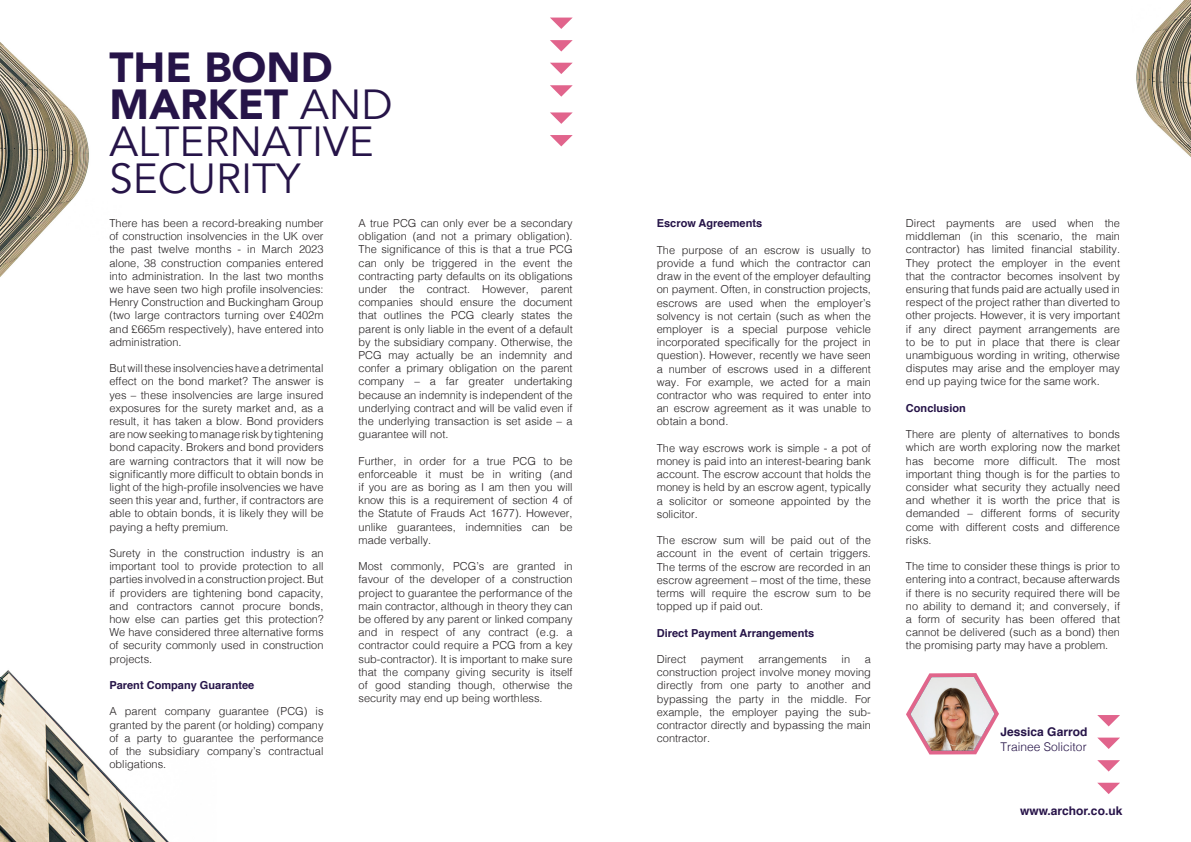
<style>
.page{position:relative;width:1191px;height:842px;background:#fff}
.page>*{position:absolute;margin:0;border:0;box-sizing:border-box;transform-origin:0 0}
.t1{font:42px/37px "Avenir";color:#261448}
.t2{font:700 12px "Helvetica";color:#271349}
.t3{font:300 12px "Helvetica";color:#261448}
.t4{font:700 12px "Helvetica";color:#261448}
.t5{font:300 11px/13.2px "Helvetica";color:#231f20;text-align:justify}
.t6{font:700 11px "Helvetica";color:#261448}
.s1{font-weight:900}
</style>
<div class="page">
<img style="left:0;top:42px;width:89px;height:235px">
<img style="left:0;top:670px;width:169px;height:172px">
<svg style="left:550px;top:18px;width:22px;height:11px"></svg>
<svg style="left:550px;top:40px;width:22px;height:12px"></svg>
<svg style="left:550px;top:63px;width:22px;height:11px"></svg>
<svg style="left:550px;top:85px;width:22px;height:12px"></svg>
<svg style="left:550px;top:112px;width:22px;height:12px"></svg>
<svg style="left:550px;top:135px;width:22px;height:11px"></svg>
<svg style="left:1097px;top:715px;width:23px;height:11px"></svg>
<svg style="left:1098px;top:738px;width:22px;height:11px"></svg>
<svg style="left:1097px;top:760px;width:23px;height:11px"></svg>
<svg style="left:1097px;top:783px;width:23px;height:11px"></svg>
<img style="left:1136px;top:0;width:55px;height:157px">
<svg style="left:906px;top:673px;width:93px;height:81px"></svg>
<img style="left:910px;top:677px;width:84px;height:74px">
<p class="t1" style="left:109px;top:50px;width:285px"><span class="s1">THE BOND<br>MARKET</span> AND<br>ALTERNATIVE<br>SECURITY</p>
<p class="t5" style="left:109px;top:216px;width:216px">There has been a record-breaking number of construction insolvencies in the UK over the past twelve months - in March 2023 alone, 38 construction companies entered into administration. In the last two months we have seen two high profile insolvencies:<br>Henry Construction and Buckingham Group (two large contractors turning over £402m and £665m respectively), have entered into administration.</p>
<p class="t5" style="left:109px;top:361px;width:216px">But will these insolvencies have a detrimental effect on the bond market? The answer is yes – these insolvencies are large insured exposures for the surety market and, as a result, it has taken a blow. Bond providers are now seeking to manage risk by tightening bond capacity. Brokers and bond providers are warning contractors that it will now be significantly more difficult to obtain bonds in light of the high-profile insolvencies we have seen this year and, further, if contractors are able to obtain bonds, it is likely they will be paying a hefty premium.</p>
<p class="t5" style="left:109px;top:546px;width:216px">Surety in the construction industry is an important tool to provide protection to all parties involved in a construction project. But if providers are tightening bond capacity, and contractors cannot procure bonds, how else can parties get this protection?<br>We have considered three alternative forms of security commonly used in construction projects.</p>
<p class="t6" style="left:109px;top:676px;width:146px">Parent Company Guarantee</p>
<p class="t5" style="left:109px;top:704px;width:216px">A parent company guarantee (PCG) is granted by the parent (or holding) company of a party to guarantee the performance of the subsidiary company’s contractual obligations.</p>
<p class="t5" style="left:358px;top:216px;width:216px">A true PCG can only ever be a secondary obligation (and not a primary obligation).<br>The significance of this is that a true PCG can only be triggered in the event the contracting party defaults on its obligations under the contract. However, parent companies should ensure the document that outlines the PCG clearly states the parent is only liable in the event of a default by the subsidiary company. Otherwise, the PCG may actually be an indemnity and confer a primary obligation on the parent company – a far greater undertaking because an indemnity is independent of the underlying contract and will be valid even if the underlying transaction is set aside – a guarantee will not.</p>
<p class="t5" style="left:358px;top:453px;width:216px">Further, in order for a true PCG to be enforceable it must be in writing (and if you are as boring as I am then you will know this is a requirement of section 4 of the Statute of Frauds Act 1677). However, unlike guarantees, indemnities can be made verbally.</p>
<p class="t5" style="left:358px;top:559px;width:216px">Most commonly, PCG’s are granted in favour of the developer of a construction project to guarantee the performance of the main contractor, although in theory they can be offered by any parent or linked company and in respect of any contract (e.g. a contractor could require a PCG from a key sub-contractor). It is important to make sure that the company giving security is itself of good standing though, otherwise the security may end up being worthless.</p>
<p class="t6" style="left:657px;top:215px;width:107px">Escrow Agreements</p>
<p class="t5" style="left:657px;top:242px;width:216px">The purpose of an escrow is usually to provide a fund which the contractor can draw in the event of the employer defaulting on payment. Often, in construction projects, escrows are used when the employer’s solvency is not certain (such as when the employer is a special purpose vehicle incorporated specifically for the project in question). However, recently we have seen a number of escrows used in a different way. For example, we acted for a main contractor who was required to enter into an escrow agreement as it was unable to obtain a bond.</p>
<p class="t5" style="left:657px;top:440px;width:216px">The way escrows work is simple - a pot of money is paid into an interest-bearing bank account. The escrow account that holds the money is held by an escrow agent, typically a solicitor or someone appointed by the solicitor.</p>
<p class="t5" style="left:657px;top:533px;width:216px">The escrow sum will be paid out of the account in the event of certain triggers.<br>The terms of the escrow are recorded in an escrow agreement – most of the time, these terms will require the escrow sum to be topped up if paid out.</p>
<p class="t6" style="left:657px;top:624px;width:159px">Direct Payment Arrangements</p>
<p class="t5" style="left:657px;top:652px;width:31px">Direct</p>
<p class="t5" style="left:701px;top:652px;width:44px">payment</p>
<p class="t5" style="left:758px;top:652px;width:70px">arrangements</p>
<p class="t5" style="left:841px;top:652px;width:10px">in</p>
<p class="t5" style="left:657px;top:652px;width:216px;text-indent:208px">a construction project involve money moving directly from one party to another and bypassing the party in the middle. For example, the employer paying the sub&shy;contractor directly and bypassing the main contractor.</p>
<p class="t5" style="left:906px;top:216px;width:216px">Direct payments are used when the middleman (in this scenario, the main contractor) has limited financial stability.<br>They protect the employer in the event that the contractor becomes insolvent by ensuring that funds paid are actually used in respect of the project rather than diverted to other projects. However, it is very important if any direct payment arrangements are to be to put in place that there is clear unambiguous wording in writing, otherwise disputes may arise and the employer may end up paying twice for the same work.</p>
<p class="t6" style="left:906px;top:399px;width:61px">Conclusion</p>
<p class="t5" style="left:906px;top:427px;width:216px">There are plenty of alternatives to bonds which are worth exploring now the market has become more difficult. The most important thing though is for the parties to consider what security they actually need and whether it is worth the price that is demanded – different forms of security come with different costs and difference risks.</p>
<p class="t5" style="left:906px;top:559px;width:216px">The time to consider these things is prior to entering into a contract, because afterwards if there is no security required there will be no ability to demand it; and conversely, if a form of security has been offered that cannot be delivered (such as a bond) then the promising party may have a problem.</p>
<p class="t4" style="left:1000px;top:722px;width:88px">Jessica Garrod</p>
<p class="t3" style="left:1000px;top:736px;width:88px">Trainee Solicitor</p>
<p class="t2" style="left:1020px;top:801px;width:104px">www.archor.co.uk</p>
</div>
